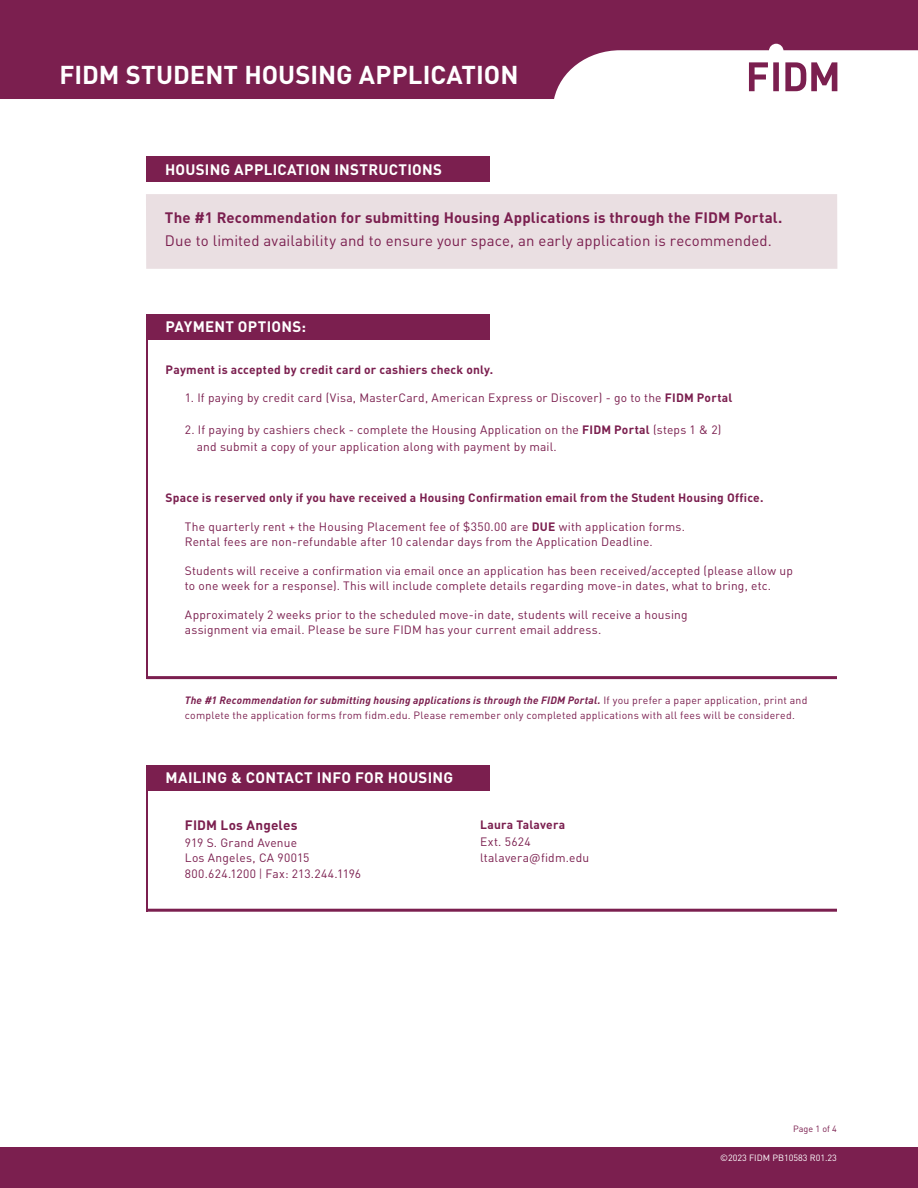
<style>
.page{position:relative;width:918px;height:1188px;background:#fff}
.page>*{position:absolute;margin:0;border:0;box-sizing:border-box;transform-origin:0 0}
.t1{font:700 25.5px "DINOT";color:#fff}
.t2{font:15px "DINOT";letter-spacing:.005em;color:#7b1f4f}
.t3{font:700 15px "DINOT";letter-spacing:.015em;color:#fff}
.t4{font:700 15px "DINOT";letter-spacing:.01em;color:#7b1f4f}
.t5{font:700 13.5px "DINOT";letter-spacing:.015em;color:#7b1f4f}
.t6{font:12px/15px "DINOT";letter-spacing:.015em;color:#7b1f4f}
.t7{font:700 12px "DINOT";letter-spacing:.015em;color:#7b1f4f}
.t8{font:10.5px/15px "DINOT";letter-spacing:.025em;color:#7b1f4f}
.t9{font:9px "DINOT";color:#fff}
.t10{font:9px "DINOT";color:#7b1f4f}
.s1{font-weight:700}
.s2{font-weight:700;font-style:italic}
.s3{font-stretch:condensed}
</style>
<div class="page">
<div style="left:0;top:1147px;width:918px;height:41px;background:#7b1f4f"></div>
<svg style="left:0;top:0;width:918px;height:99px;fill:#7b1f4f"></svg>
<div style="left:146px;top:157px;width:344px;height:25px;background:#7b1f4f"></div>
<div style="left:146px;top:194px;width:691px;height:75px;background:#eadfe2"></div>
<div style="left:146px;top:314px;width:344px;height:26px;background:#7b1f4f"></div>
<hr style="left:146px;top:340px;width:1px;height:339px;background:#7b1f4f">
<hr style="left:147px;top:676px;width:690px;height:3px;background:#7b1f4f">
<div style="left:146px;top:765px;width:344px;height:26px;background:#7b1f4f"></div>
<hr style="left:146px;top:791px;width:1px;height:121px;background:#7b1f4f">
<hr style="left:147px;top:909px;width:690px;height:3px;background:#7b1f4f">
<svg style="left:749px;top:62px;width:88px;height:29px"></svg>
<div style="left:769px;top:44px;width:14px;height:14px;background:#fff;border-radius:50%"></div>
<p class="t1" style="left:59px;top:58px;width:461px">FIDM STUDENT HOUSING APPLICATION</p>
<p class="t3" style="left:165px;top:160px;width:279px">HOUSING APPLICATION INSTRUCTIONS</p>
<p class="t4" style="left:165px;top:208px;width:619px">The #1 Recommendation for submitting Housing Applications is through the FIDM Portal.</p>
<p class="t2" style="left:165px;top:231px;width:608px">Due to limited availability and to ensure your space, an early application is recommended.</p>
<p class="t3" style="left:165px;top:317px;width:142px">PAYMENT OPTIONS:</p>
<p class="t7" style="left:166px;top:361px;width:329px">Payment is accepted by credit card or cashiers check only.</p>
<p class="t6" style="left:185px;top:390px;width:549px">1. If paying by credit card (Visa, MasterCard, American Express or Discover) - go to the <span class="s1">FIDM Portal</span></p>
<p class="t6" style="left:185px;top:422px;width:538px">2. If paying by cashiers check - complete the Housing Application on the <span class="s1">FIDM Portal</span> (steps 1 &amp; 2)</p>
<p class="t6" style="left:197px;top:439px;width:362px">and submit a copy of your application along with payment by mail.</p>
<p class="t7" style="left:166px;top:489px;width:599px">Space is reserved only if you have received a Housing Confirmation email from the Student Housing Office.</p>
<p class="t6" style="left:185px;top:519px;width:502px">The quarterly rent + the Housing Placement fee of $350.00 are <span class="s1">DUE</span> with application forms.<br>Rental fees are non-refundable after 10 calendar days from the Application Deadline.</p>
<p class="t6" style="left:185px;top:563px;width:610px">Students will receive a confirmation via email once an application has been received/accepted (please allow up to one week for a response). This will include complete details regarding move-in dates, what to bring, etc.</p>
<p class="t6" style="left:185px;top:607px;width:504px">Approximately 2 weeks prior to the scheduled move-in date, students will receive a housing assignment via email. Please be sure FIDM has your current email address.</p>
<p class="t8" style="left:185px;top:693px;width:624px"><span class="s2">The #1 Recommendation for submitting housing applications is through the FIDM Portal.</span> If you prefer a paper application, print and complete the application forms from fidm.edu. Please remember only completed applications with all fees will be considered.</p>
<p class="t3" style="left:165px;top:768px;width:289px">MAILING &amp; CONTACT INFO FOR HOUSING</p>
<p class="t5" style="left:185px;top:817px;width:114px">FIDM Los Angeles</p>
<p class="t6" style="left:185px;top:835px;width:126px">919 S. Grand Avenue<br>Los Angeles, CA 90015</p>
<p class="t6" style="left:185px;top:866px;width:178px">800.624.1200 <span class="s3">|</span> Fax: 213.244.1196</p>
<p class="t6" style="left:480px;top:816px;width:111px;line-height:16.5px"><span class="s1">Laura Talavera<br></span>Ext. 5624 ltalavera@fidm.edu</p>
<p class="t10" style="left:793px;top:1123px;width:45px">Page 1 of 4</p>
<p class="t9" style="left:720px;top:1152px;width:118px">©2023 FIDM PB10583 R01.23</p>
</div>
